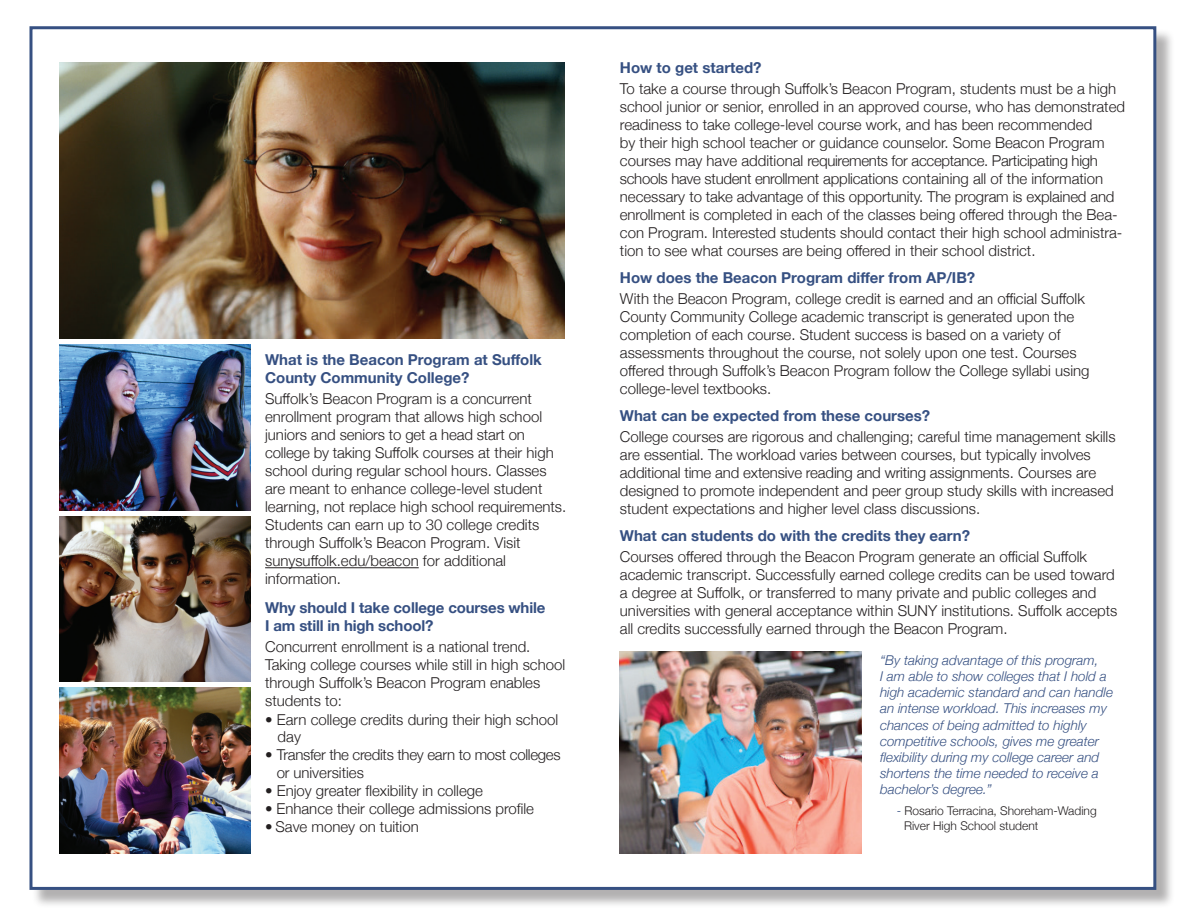
<style>
.page{position:relative;width:1188px;height:918px;background:#fff}
.page>*{position:absolute;margin:0;border:0;box-sizing:border-box;transform-origin:0 0}
.t1{font:300 15px/18px "Helvetica Neue";color:#231f20}
.t2{font:700 15px/18px "Helvetica Neue";color:#365082}
.t3{font:300 15px/18px "Helvetica Neue";letter-spacing:-.02em;color:#231f20}
.t4{font:italic 300 13.5px/16.2px "Helvetica Neue";color:#365082}
.t5{font:300 12px/14.4px "Helvetica Neue";color:#231f20}
.s1{color:#365082}
</style>
<div class="page">
<div style="left:32px;top:29px;width:1143px;height:880px;background:#231f20;opacity:.35"></div>
<div style="left:29px;top:26px;width:1127px;height:864px;background:#fff;border:3px solid #365082"></div>
<hr style="left:265px;top:567px;width:154px;height:1px;background:#231f20">
<img style="left:620px;top:652px;width:242px;height:201px">
<img style="left:59px;top:63px;width:506px;height:276px">
<img style="left:59px;top:345px;width:192px;height:165px">
<img style="left:59px;top:516px;width:192px;height:166px">
<img style="left:59px;top:687px;width:192px;height:166px">
<p class="t2" style="left:265px;top:351px;width:278px">What is the Beacon Program at Suffolk<br>County Community College?</p>
<p class="t1" style="left:265px;top:389px;width:303px">Suffolk’s Beacon Program is a concurrent enrollment program that allows high school juniors and seniors to get a head start on college by taking Suffolk courses at their high school during regular school hours. Classes are meant to enhance college-level student learning, not replace high school requirements.<br>Students can earn up to 30 college credits through Suffolk’s Beacon Program. Visit sunysuffolk.edu/beacon for additional information.</p>
<p class="t2" style="left:265px;top:599px;width:282px">Why should I take college courses while<br>I am still in high school?</p>
<p class="t1" style="left:265px;top:636px;width:302px">Concurrent enrollment is a national trend.<br>Taking college courses while still in high school through Suffolk’s Beacon Program enables students to:</p>
<p class="t1" style="left:278px;top:711px;width:282px;line-height:16.5px;text-indent:-13px">• Earn college credits during their high school day</p>
<p class="t3" style="left:277px;top:744px;width:285px;text-indent:-12px">• Transfer the credits they earn to most colleges or universities</p>
<p class="t1" style="left:265px;top:780px;width:219px">• Enjoy greater flexibility in college</p>
<p class="t1" style="left:265px;top:798px;width:270px">• Enhance their college admissions profile</p>
<p class="t1" style="left:265px;top:816px;width:155px">• Save money on tuition</p>
<p class="t2" style="left:620px;top:59px;width:143px">How to get started?</p>
<p class="t1" style="left:620px;top:78px;width:507px">To take a course through Suffolk’s Beacon Program, students must be a high school junior or senior, enrolled in an approved course, who has demonstrated readiness to take college-level course work, and has been recommended<br>by their high school teacher or guidance counselor. Some Beacon Program courses may have additional requirements for acceptance. Participating high schools have student enrollment applications containing all of the information necessary to take advantage of this opportunity. The program is explained and enrollment is completed in each of the classes being offered through the Bea&shy;con Program. Interested students should contact their high school administra&shy;tion to see what courses are being offered in their school district.</p>
<p class="t2" style="left:620px;top:269px;width:357px">How does the Beacon Program differ from AP/IB?</p>
<p class="t1" style="left:620px;top:288px;width:471px">With the Beacon Program, college credit is earned and an official Suffolk County Community College academic transcript is generated upon the completion of each course. Student success is based on a variety of assessments throughout the course, not solely upon one test. Courses offered through Suffolk’s Beacon Program follow the College syllabi using college-level textbooks.</p>
<p class="t2" style="left:620px;top:407px;width:312px">What can be expected from these courses?</p>
<p class="t1" style="left:620px;top:426px;width:497px">College courses are rigorous and challenging; careful time management skills are essential. The workload varies between courses, but typically involves additional time and extensive reading and writing assignments. Courses are designed to promote independent and peer group study skills with increased student expectations and higher level class discussions.</p>
<p class="t2" style="left:620px;top:527px;width:352px">What can students do with the credits they earn?</p>
<p class="t1" style="left:620px;top:546px;width:499px">Courses offered through the Beacon Program generate an official Suffolk academic transcript. Successfully earned college credits can be used toward a degree at Suffolk, or transferred to many private and public colleges and universities with general acceptance within SUNY institutions. Suffolk accepts all credits successfully earned through the Beacon Program.</p>
<p class="t4" style="left:880px;top:651px;width:235px">“By taking advantage of this program,<br>I am able to show colleges that I hold a high academic standard and can handle an intense workload. This increases my chances of being admitted to highly competitive schools, gives me greater flexibility during my college career and shortens the time needed to receive a bachelor’s degree.”</p>
<p class="t5" style="left:904px;top:803px;width:194px;text-indent:-7px"><span class="s1">-</span> Rosario Terracina, Shoreham-Wading<br>River High School student</p>
</div>
